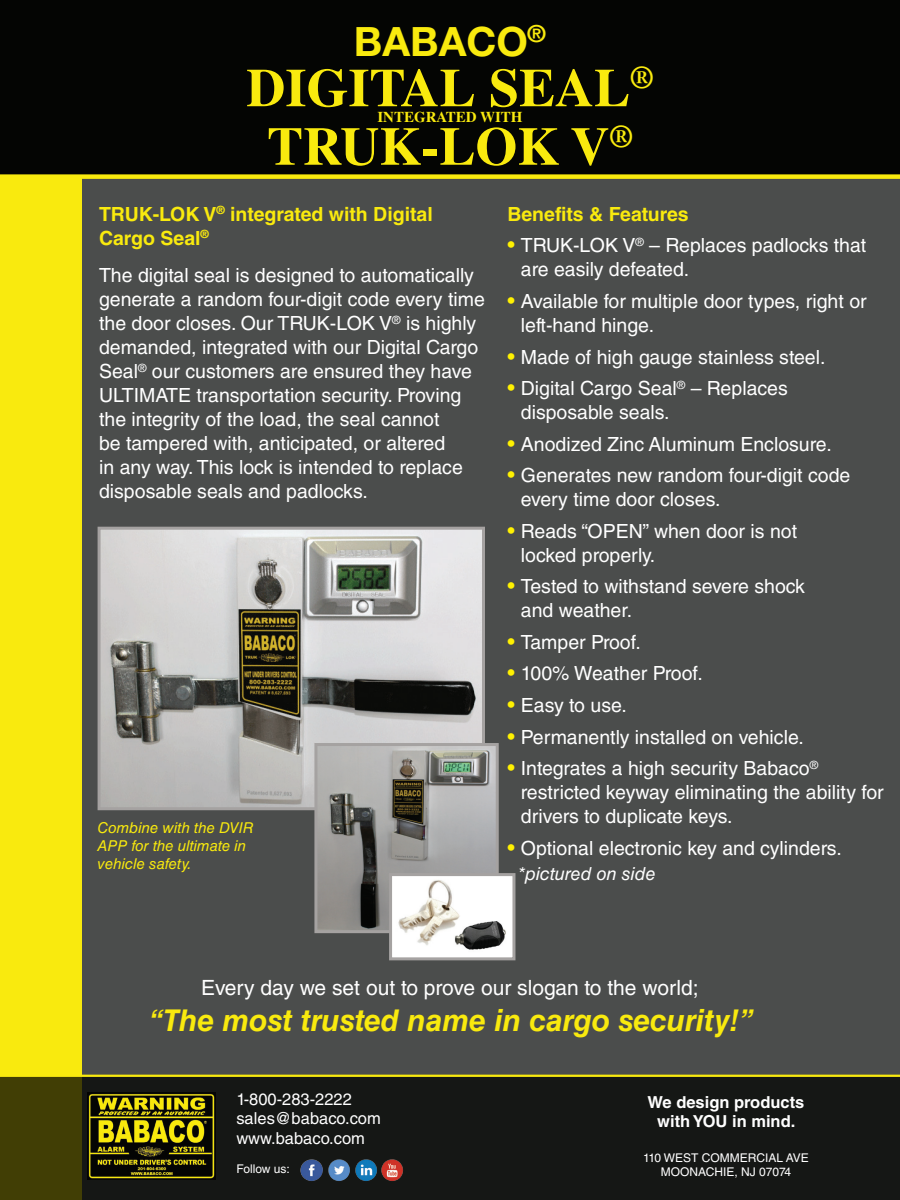
<style>
.page{position:relative;width:900px;height:1200px;background:#fff}
.page>*{position:absolute;margin:0;border:0;box-sizing:border-box;transform-origin:0 0}
.t1{font:700 54px/58.5px "Times LT Std";color:#f9ea0e;text-align:center}
.t2{font:700 40.5px "Helvetica Neue LT Std";color:#f9ea0e}
.t3{font:italic 700 30px "Helvetica LT Std";color:#f9ea0e}
.t4{font:21px "Helvetica LT Std";color:#fff}
.t5{font:19.5px/24px "Helvetica LT Std";color:#fff}
.t6{font:700 19.5px/24px "Helvetica LT Std";color:#f9ea0e}
.t7{font:italic 18px "Helvetica LT Std";color:#fff}
.t8{font:16.5px/19.8px "Helvetica LT Std";color:#fff}
.t9{font:700 16.5px "Helvetica LT Std";color:#fff}
.t10{font:italic 15px/18px "Helvetica LT Std";color:#f9ea0e}
.t11{font:700 15px "Times LT Std";color:#f9ea0e}
.t12{font:12px/14.4px "Helvetica LT Std";color:#fff;text-align:center}
.s1{font-size:21px;color:#fff101}
</style>
<div class="page">
<div style="left:81px;top:179px;width:819px;height:896px;background:#4b4d4c"></div>
<div style="left:0;top:174px;width:81px;height:1026px;background:#f9ea0e"></div>
<div style="left:0;top:0;width:900px;height:174px;background:#040503"></div>
<svg style="left:0;top:1077px;width:900px;height:123px;fill:#151715"></svg>
<img style="left:88px;top:1092px;width:128px;height:88px">
<div style="left:0;top:174px;width:900px;height:5px;background:#f9ea0e"></div>
<hr style="left:0;top:1075px;width:900px;height:2px;background:#f9ea0e">
<img style="left:300px;top:1158px;width:23px;height:23px;border-radius:12px">
<img style="left:327px;top:1158px;width:23px;height:23px;border-radius:12px">
<img style="left:354px;top:1158px;width:24px;height:23px;border-radius:12px">
<img style="left:381px;top:1158px;width:23px;height:23px;border-radius:12px">
<img style="left:102px;top:531px;width:379px;height:275px">
<div style="left:98px;top:527px;width:387px;height:283px;border:3px solid #a5a2a1"></div>
<img style="left:318px;top:747px;width:177px;height:182px">
<div style="left:314px;top:743px;width:185px;height:190px;border:3px solid #a5a2a1"></div>
<img style="left:393px;top:877px;width:118px;height:79px">
<div style="left:389px;top:873px;width:126px;height:87px;border:3px solid #a5a2a1"></div>
<p class="t2" style="left:354px;top:16px;width:194px">BABACO<sup>®</sup></p>
<p class="t1" style="left:246px;top:58px;width:409px">DIGITAL SEAL<sup>®<br></sup>TRUK-LOK V<sup>®</sup></p>
<p class="t11" style="left:377px;top:108px;width:147px">INTEGRATED WITH</p>
<p class="t6" style="left:99px;top:202px;width:335px">TRUK-LOK V<sup>®</sup> integrated with Digital<br>Cargo Seal<sup>®</sup></p>
<p class="t5" style="left:99px;top:263px;width:387px">The digital seal is designed to automatically generate a random four-digit code every time the door closes. Our TRUK-LOK V<sup>®</sup> is highly demanded, integrated with our Digital Cargo Seal<sup>®</sup> our customers are ensured they have ULTIMATE transportation security. Proving the integrity of the load, the seal cannot<br>be tampered with, anticipated, or altered<br>in any way. This lock is intended to replace disposable seals and padlocks.</p>
<p class="t10" style="left:98px;top:819px;width:158px">Combine with the DVIR<br>APP for the ultimate in vehicle safety.</p>
<p class="t6" style="left:507px;top:202px;width:183px">Benefits &amp; Features</p>
<p class="t5" style="left:521px;top:234px;width:347px;text-indent:-14px"><span class="s1">•</span> TRUK-LOK V<sup>®</sup> – Replaces padlocks that are easily defeated.</p>
<p class="t5" style="left:521px;top:289px;width:347px;text-indent:-14px"><span class="s1">•</span> Available for multiple door types, right or left-hand hinge.</p>
<p class="t5" style="left:507px;top:345px;width:320px"><span class="s1">•</span> Made of high gauge stainless steel.</p>
<p class="t5" style="left:521px;top:376px;width:269px;text-indent:-14px"><span class="s1">•</span> Digital Cargo Seal<sup>®</sup> – Replaces disposable seals.</p>
<p class="t5" style="left:507px;top:432px;width:326px"><span class="s1">•</span> Anodized Zinc Aluminum Enclosure.</p>
<p class="t5" style="left:521px;top:463px;width:331px;text-indent:-14px"><span class="s1">•</span> Generates new random four-digit code every time door closes.</p>
<p class="t5" style="left:521px;top:519px;width:278px;text-indent:-14px"><span class="s1">•</span> Reads “OPEN” when door is not locked properly.</p>
<p class="t5" style="left:521px;top:574px;width:286px;text-indent:-14px"><span class="s1">•</span> Tested to withstand severe shock and weather.</p>
<p class="t5" style="left:507px;top:630px;width:135px"><span class="s1">•</span> Tamper Proof.</p>
<p class="t5" style="left:507px;top:662px;width:197px"><span class="s1">•</span> 100% Weather Proof.</p>
<p class="t5" style="left:507px;top:693px;width:121px"><span class="s1">•</span> Easy to use.</p>
<p class="t5" style="left:507px;top:725px;width:298px"><span class="s1">•</span> Permanently installed on vehicle.</p>
<p class="t5" style="left:521px;top:756px;width:364px;text-indent:-14px"><span class="s1">•</span> Integrates a high security Babaco<sup>® </sup>restricted keyway eliminating the ability for drivers to duplicate keys.</p>
<p class="t5" style="left:507px;top:836px;width:336px"><span class="s1">•</span> Optional electronic key and cylinders.</p>
<p class="t7" style="left:518px;top:863px;width:139px">*pictured on side</p>
<p class="t4" style="left:201px;top:975px;width:499px">Every day we set out to prove our slogan to the world;</p>
<p class="t3" style="left:150px;top:1002px;width:605px">“The most trusted name in cargo security!”</p>
<p class="t8" style="left:236px;top:1089px;width:146px">1-800-283-2222 sales@babaco.com www.babaco.com</p>
<p class="t12" style="left:236px;top:1161px;width:55px">Follow us:</p>
<p class="t9" style="left:648px;top:1092px;width:158px">We design products</p>
<p class="t9" style="left:657px;top:1111px;width:140px">with YOU in mind.</p>
<p class="t12" style="left:643px;top:1150px;width:167px">110 WEST COMMERCIAL AVE<br>MOONACHIE, NJ 07074</p>
</div>
